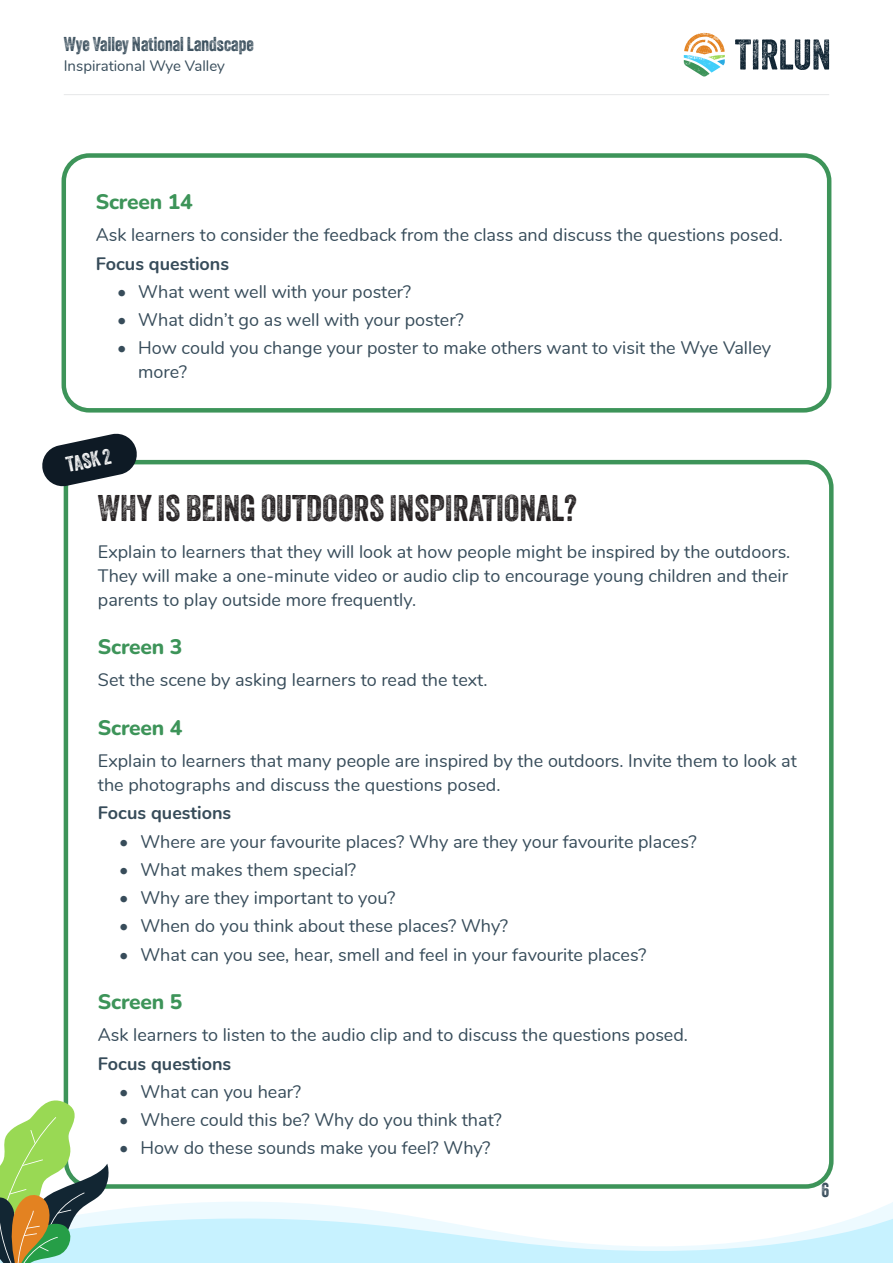
<style>
.page{position:relative;width:893px;height:1263px;background:#fff}
.page>*{position:absolute;margin:0;border:0;box-sizing:border-box;transform-origin:0 0}
.Page_sub_heading{font:36px "Veneer Two";color:#231f20}
.Page_section_heading{font:800 21px "Nunito";letter-spacing:-.01em;color:#3d9459}
.Key_activity_heading{font:21px "Veneer Two";color:#fff}
.t1{font:19.5px "Veneer Two";color:#374c5a}
.Body_text{font:18px/24px "Nunito";color:#374c5a}
.Body_text-2{font:700 18px "Nunito";color:#374c5a}
.t2{font:15px "Nunito";color:#374c5a}
</style>
<div class="page">
<svg style="left:735px;top:39px;width:94px;height:31px"></svg>
<svg style="left:684px;top:33px;width:41px;height:44px"></svg>
<hr style="left:64px;top:94px;width:765px;height:1px;background:#e6e7e9">
<svg style="left:42px;top:433px;width:97px;height:55px"></svg>
<div style="left:62px;top:153px;width:769px;height:260px;border:4px solid #3d9459;border-radius:26px"></div>
<svg style="left:0;top:1094px;width:893px;height:169px"></svg>
<p class="t1" style="left:64px;top:32px;width:191px">Wye Valley National Landscape</p>
<p class="t2" style="left:64px;top:54px;width:163px">Inspirational Wye Valley</p>
<p class="Page_section_heading" style="left:96px;top:186px;width:98px">Screen 14</p>
<p class="Body_text" style="left:96px;top:222px;width:689px">Ask learners to consider the feedback from the class and discuss the questions posed.</p>
<p class="Body_text-2" style="left:96px;top:250px;width:135px">Focus questions</p>
<p class="Body_text" style="left:117px;top:278px;width:296px">• What went well with your poster?</p>
<p class="Body_text" style="left:117px;top:307px;width:348px">• What didn’t go as well with your poster?</p>
<p class="Body_text" style="left:138px;top:335px;width:634px;text-indent:-21px">• How could you change your poster to make others want to visit the Wye Valley more?</p>
<p class="Key_activity_heading" style="left:64px;top:453px;width:47px;rotate:-12deg">TASK 2</p>
<p class="Page_sub_heading" style="left:98px;top:486px;width:480px">WHY IS BEING OUTDOORS INSPIRATIONAL?</p>
<p class="Body_text" style="left:98px;top:538px;width:694px">Explain to learners that they will look at how people might be inspired by the outdoors.<br>They will make a one-minute video or audio clip to encourage young children and their parents to play outside more frequently.</p>
<p class="Page_section_heading" style="left:98px;top:632px;width:86px">Screen 3</p>
<p class="Body_text" style="left:98px;top:667px;width:391px">Set the scene by asking learners to read the text.</p>
<p class="Page_section_heading" style="left:98px;top:712px;width:86px">Screen 4</p>
<p class="Body_text" style="left:98px;top:748px;width:700px">Explain to learners that many people are inspired by the outdoors. Invite them to look at the photographs and discuss the questions posed.</p>
<p class="Body_text-2" style="left:98px;top:800px;width:135px">Focus questions</p>
<p class="Body_text" style="left:119px;top:828px;width:579px">• Where are your favourite places? Why are they your favourite places?</p>
<p class="Body_text" style="left:119px;top:857px;width:238px">• What makes them special?</p>
<p class="Body_text" style="left:119px;top:885px;width:278px">• Why are they important to you?</p>
<p class="Body_text" style="left:119px;top:913px;width:390px">• When do you think about these places? Why?</p>
<p class="Body_text" style="left:119px;top:941px;width:529px">• What can you see, hear, smell and feel in your favourite places?</p>
<p class="Page_section_heading" style="left:98px;top:987px;width:86px">Screen 5</p>
<p class="Body_text" style="left:98px;top:1022px;width:592px">Ask learners to listen to the audio clip and to discuss the questions posed.</p>
<p class="Body_text-2" style="left:98px;top:1050px;width:135px">Focus questions</p>
<p class="Body_text" style="left:119px;top:1079px;width:184px">• What can you hear?</p>
<p class="Body_text" style="left:119px;top:1107px;width:384px">• Where could this be? Why do you think that?</p>
<p class="Body_text" style="left:119px;top:1135px;width:373px">• How do these sounds make you feel? Why?</p>
<p class="t1" style="left:821px;top:1178px;width:9px">6</p>
</div>
